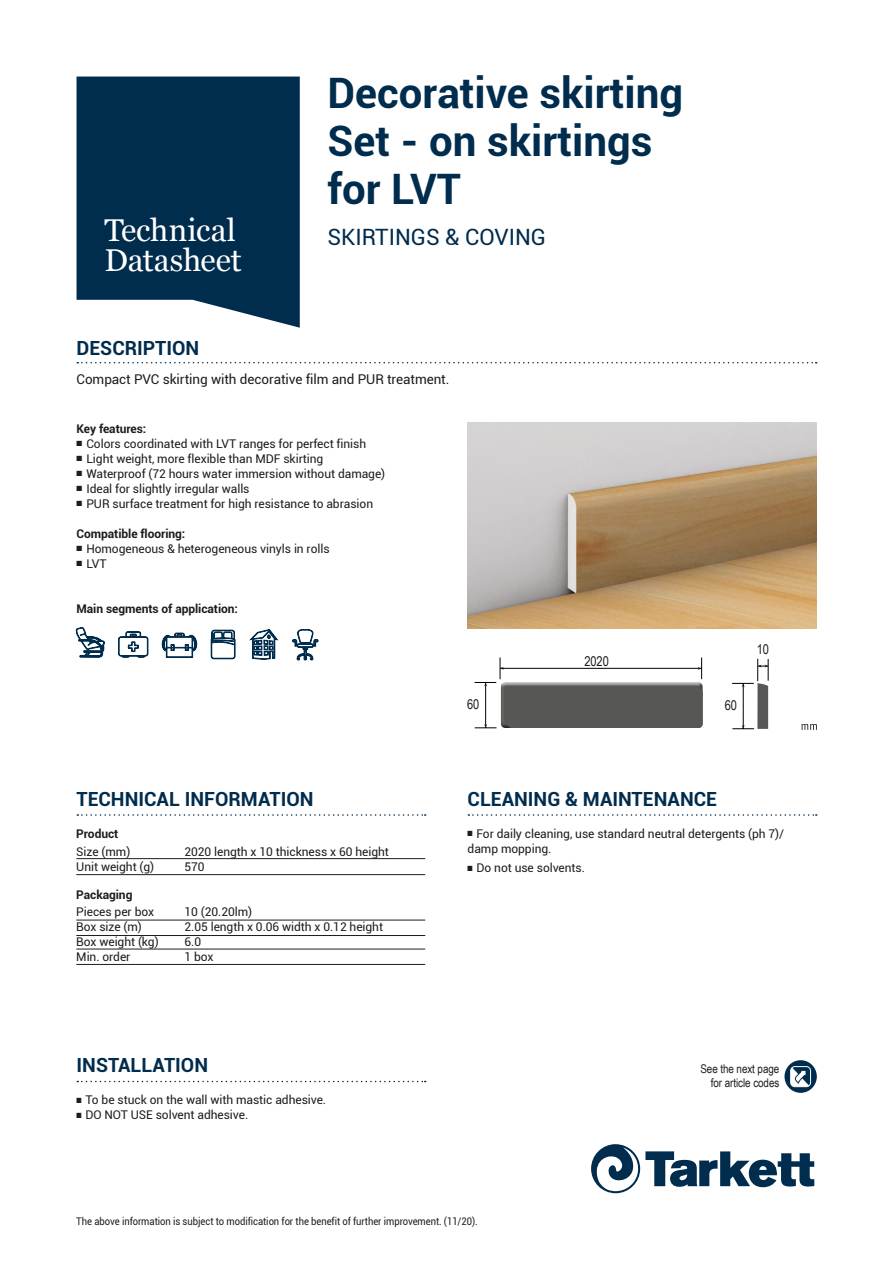
<style>
.page{position:relative;width:893px;height:1263px;background:#fff}
.page>*{position:absolute;margin:0;border:0;box-sizing:border-box;transform-origin:0 0}
.t1{font:700 42px/48px "Roboto";color:#002c4d}
.t2{font:31.5px/30px "Georgia";letter-spacing:-.005em;color:#fff}
.t3{font:22.5px "Roboto";color:#002c4d}
.t4{font:700 19.5px "Roboto";color:#002c4d}
.t5{font:13.5px "Roboto";letter-spacing:-.005em;color:#1d1d1b}
.t6{font:13.5px "Arial Narrow";letter-spacing:-.005em;color:#1d1d1b}
.t7{font:12px/15px "Roboto";letter-spacing:-.005em;color:#1d1d1b}
.t8{font:700 12px "Roboto";letter-spacing:-.005em;color:#1d1d1b}
.t9{font:12px/14.4px "Arial Narrow";letter-spacing:-.005em;color:#1d1d1b;text-align:right}
.t10{font:10.5px "Roboto";letter-spacing:-.005em;color:#1d1d1b;scale:.9 1}
.t11{font:7.5px "Zapf Dingbats ITC";color:#1d1d1b}
.t12{font:7.5px "Zapf Dingbats ITC";color:#1d1d1b;scale:.9 1}
</style>
<div class="page">
<svg style="left:118px;top:631px;width:30px;height:26px"></svg>
<svg style="left:162px;top:633px;width:35px;height:25px"></svg>
<svg style="left:76px;top:627px;width:28px;height:30px"></svg>
<svg style="left:292px;top:629px;width:26px;height:31px"></svg>
<svg style="left:211px;top:630px;width:24px;height:29px"></svg>
<svg style="left:250px;top:629px;width:28px;height:31px"></svg>
<svg style="left:591px;top:1144px;width:223px;height:49px"></svg>
<img style="left:468px;top:423px;width:348px;height:205px">
<svg style="left:77px;top:362px;width:740px;height:1px"></svg>
<svg style="left:77px;top:77px;width:223px;height:251px;background:#163e5c"></svg>
<hr style="left:76px;top:920px;width:349px;height:1px;background:#1d1d1b">
<hr style="left:76px;top:935px;width:349px;height:1px;background:#1d1d1b">
<hr style="left:76px;top:949px;width:349px;height:1px;background:#1d1d1b">
<hr style="left:76px;top:964px;width:349px;height:1px;background:#1d1d1b">
<hr style="left:76px;top:858px;width:349px;height:1px;background:#1d1d1b">
<hr style="left:76px;top:874px;width:349px;height:1px;background:#1d1d1b">
<div style="left:499px;top:681px;width:204px;height:43px;background:#fff;opacity:.75"></div>
<div style="left:499px;top:684px;width:204px;height:46px;background:#1d1d1b;opacity:.75"></div>
<div style="left:507px;top:688px;width:196px;height:40px;background:#575756;border-radius:4px"></div>
<hr style="left:500px;top:668px;width:202px;height:1px;background:#020101">
<svg style="left:698px;top:657px;width:4px;height:22px"></svg>
<hr style="left:485px;top:682px;width:1px;height:46px;background:#020101">
<svg style="left:474px;top:657px;width:30px;height:29px"></svg>
<svg style="left:475px;top:724px;width:21px;height:4px"></svg>
<svg style="left:732px;top:659px;width:37px;height:70px"></svg>
<svg style="left:801px;top:724px;width:16px;height:6px"></svg>
<svg style="left:784px;top:1060px;width:33px;height:33px"></svg>
<div style="left:790px;top:1066px;width:21px;height:21px;border:1px solid #fff;border-radius:4px"></div>
<svg style="left:791px;top:1067px;width:18px;height:19px"></svg>
<svg style="left:77px;top:1081px;width:349px;height:1px"></svg>
<svg style="left:468px;top:814px;width:349px;height:2px"></svg>
<svg style="left:77px;top:814px;width:349px;height:2px"></svg>
<h2 class="t2" style="left:104px;top:214px;width:139px">Technical<br>Datasheet</h2>
<h3 class="t4" style="left:77px;top:334px;width:124px">DESCRIPTION</h3>
<h1 class="t1" style="left:327px;top:67px;width:357px">Decorative skirting<br>Set - on skirtings for LVT</h1>
<h3 class="t3" style="left:327px;top:221px;width:220px">SKIRTINGS &amp; COVING</h3>
<p class="t5" style="left:77px;top:370px;width:374px">Compact PVC skirting with decorative film and PUR treatment.</p>
<p class="t8" style="left:77px;top:420px;width:71px">Key features:</p>
<p class="t11" style="left:77px;top:440px;width:7px">■</p>
<p class="t7" style="left:86px;top:436px;width:281px">Colors coordinated with LVT ranges for perfect finish</p>
<p class="t11" style="left:77px;top:455px;width:7px">■</p>
<p class="t7" style="left:86px;top:451px;width:239px">Light weight, more flexible than MDF skirting</p>
<p class="t11" style="left:77px;top:470px;width:7px">■</p>
<p class="t7" style="left:86px;top:466px;width:300px">Waterproof (72 hours water immersion without damage)</p>
<p class="t11" style="left:77px;top:485px;width:7px">■</p>
<p class="t7" style="left:86px;top:481px;width:165px">Ideal for slightly irregular walls</p>
<p class="t11" style="left:77px;top:500px;width:7px">■</p>
<p class="t7" style="left:86px;top:496px;width:288px">PUR surface treatment for high resistance to abrasion</p>
<p class="t8" style="left:77px;top:525px;width:110px">Compatible flooring:</p>
<p class="t11" style="left:77px;top:545px;width:7px">■</p>
<p class="t7" style="left:86px;top:541px;width:245px">Homogeneous &amp; heterogeneous vinyls in rolls</p>
<p class="t11" style="left:77px;top:560px;width:7px">■</p>
<p class="t7" style="left:86px;top:556px;width:22px">LVT</p>
<p class="t8" style="left:77px;top:600px;width:163px">Main segments of application:</p>
<h3 class="t4" style="left:77px;top:785px;width:239px">TECHNICAL INFORMATION</h3>
<p class="t8" style="left:76px;top:826px;width:44px">Product</p>
<p class="t7" style="left:76px;top:844px;width:80px">Size (mm)<br>Unit weight (g)</p>
<p class="t7" style="left:76px;top:904px;width:84px">Pieces per box<br>Box size (m)<br>Box weight (kg)<br>Min. order</p>
<p class="t8" style="left:76px;top:886px;width:58px">Packaging</p>
<p class="t7" style="left:185px;top:844px;width:206px">2020 length x 10 thickness x 60 height<br>570</p>
<p class="t7" style="left:185px;top:904px;width:200px">10 (20.20lm)<br>2.05 length x 0.06 width x 0.12 height<br>6.0<br>1 box</p>
<h3 class="t4" style="left:77px;top:1051px;width:133px">INSTALLATION</h3>
<p class="t12" style="left:77px;top:1097px;width:7px">■</p>
<p class="t7" style="left:85px;top:1092px;width:242px">To be stuck on the wall with mastic adhesive.</p>
<p class="t12" style="left:77px;top:1112px;width:7px">■</p>
<p class="t7" style="left:85px;top:1107px;width:164px">DO NOT USE solvent adhesive.</p>
<p class="t6" style="left:584px;top:651px;width:26px">2020</p>
<p class="t6" style="left:467px;top:694px;width:14px">60</p>
<p class="t6" style="left:725px;top:695px;width:14px">60</p>
<p class="t6" style="left:757px;top:639px;width:14px">10</p>
<h3 class="t4" style="left:468px;top:785px;width:251px">CLEANING &amp; MAINTENANCE</h3>
<p class="t12" style="left:468px;top:830px;width:7px">■</p>
<p class="t7" style="left:468px;top:825px;width:318px;text-indent:9px">For daily cleaning, use standard neutral detergents (ph 7)/ damp mopping.</p>
<p class="t12" style="left:468px;top:864px;width:7px">■</p>
<p class="t7" style="left:476px;top:860px;width:110px">Do not use solvents.</p>
<p class="t9" style="left:700px;top:1061px;width:80px">See the next page for article codes</p>
<p class="t10" style="left:76px;top:1214px;width:447px">The above information is subject to modification for the benefit of further improvement. (11/20).</p>
</div>
